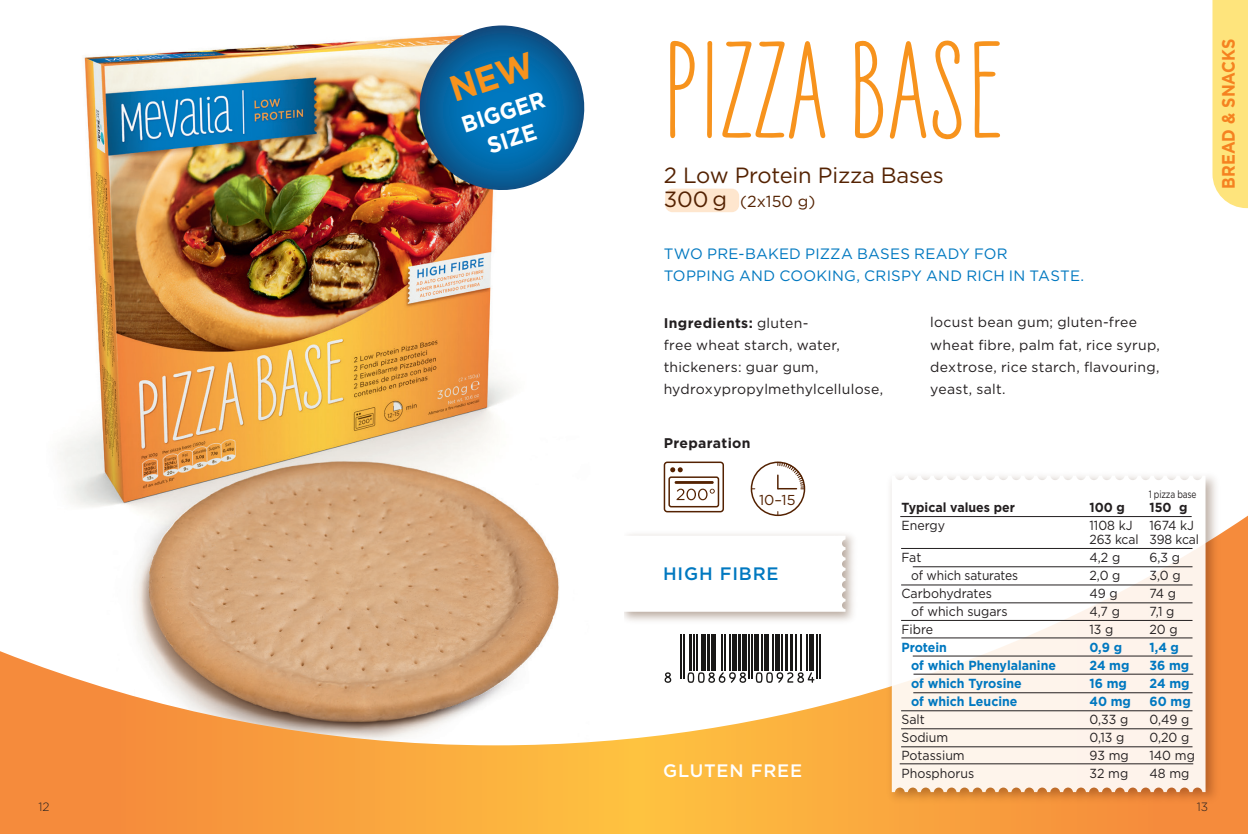
<style>
.page{position:relative;width:1248px;height:834px;background:#fff}
.page>*{position:absolute;margin:0;border:0;box-sizing:border-box;transform-origin:0 0}
.t1{font:700 23px/27.6px "Gotham";color:#fff;text-align:center;scale:.93 1}
.t2{font:22px "Gotham";letter-spacing:-.01em;color:#542202}
.t3{font:700 18px "Gotham";color:#f58220;scale:.9 1}
.t4{font:500 18px "Gotham";letter-spacing:.045em;color:#fff}
.t5{font:500 18px "Gotham";letter-spacing:.045em;color:#0078c0}
.t6{font:16px "Gotham";color:#542202}
.t7{font:15px/22px "Gotham";letter-spacing:.015em;color:#0078c0}
.t8{font:14.4px "Gotham";color:#542202}
.t9{font:14px/22px "Gotham";letter-spacing:.02em;color:#231f20}
.t10{font:700 14px "Gotham";letter-spacing:.02em;color:#231f20}
.t11{font:13.2px/14px "Gotham";color:#231f20;scale:.94 1}
.t12{font:700 13.2px "Gotham";color:#0078c0;scale:.94 1}
.t13{font:700 13.2px "Gotham";color:#231f20;scale:.94 1}
.t14{font:13.2px "Gotham";color:#231f20;scale:.92 1}
.t15{font:300 12px "Gotham";color:#231f20}
.t16{font:10.4px "Gotham";letter-spacing:-.02em;color:#231f20;scale:.8 1}
.s1{font-size:22px}
.s2{font-weight:700}
</style>
<div class="page">
<div style="left:1212px;top:0;width:35px;height:208px;background:#fee47c"></div>
<img style="left:58px;top:38px;width:461px;height:477px">
<svg style="left:0;top:515px;width:1247px;height:318px"></svg>
<div style="left:665px;top:189px;width:74px;height:23px;background:#fee6ce;border-radius:7px"></div>
<svg style="left:670px;top:41px;width:25px;height:98px"></svg>
<svg style="left:707px;top:41px;width:6px;height:98px"></svg>
<svg style="left:722px;top:41px;width:104px;height:98px"></svg>
<svg style="left:855px;top:40px;width:107px;height:100px"></svg>
<svg style="left:974px;top:41px;width:26px;height:97px"></svg>
<img style="left:624px;top:528px;width:237px;height:99px">
<svg style="left:624px;top:535px;width:221px;height:76px"></svg>
<svg style="left:663px;top:632px;width:168px;height:52px"></svg>
<svg style="left:664px;top:672px;width:7px;height:10px"></svg>
<hr style="left:680px;top:634px;width:1px;height:44px;background:#181716">
<hr style="left:683px;top:634px;width:1px;height:44px;background:#181716">
<hr style="left:689px;top:634px;width:2px;height:36px;background:#181716">
<hr style="left:693px;top:634px;width:1px;height:36px;background:#181716">
<hr style="left:696px;top:634px;width:1px;height:36px;background:#181716">
<div style="left:700px;top:634px;width:5px;height:36px;background:#181716"></div>
<hr style="left:706px;top:634px;width:3px;height:36px;background:#181716">
<hr style="left:711px;top:634px;width:4px;height:36px;background:#181716">
<hr style="left:721px;top:634px;width:2px;height:36px;background:#181716">
<hr style="left:724px;top:634px;width:2px;height:36px;background:#181716">
<hr style="left:729px;top:634px;width:1px;height:36px;background:#181716">
<hr style="left:732px;top:634px;width:4px;height:36px;background:#181716">
<hr style="left:737px;top:634px;width:3px;height:36px;background:#181716">
<hr style="left:742px;top:634px;width:4px;height:36px;background:#181716">
<svg style="left:687px;top:672px;width:59px;height:10px"></svg>
<hr style="left:748px;top:634px;width:1px;height:44px;background:#181716">
<hr style="left:751px;top:634px;width:1px;height:44px;background:#181716">
<hr style="left:754px;top:634px;width:4px;height:36px;background:#181716">
<hr style="left:761px;top:634px;width:2px;height:36px;background:#181716">
<div style="left:764px;top:634px;width:5px;height:36px;background:#181716"></div>
<hr style="left:772px;top:634px;width:1px;height:36px;background:#181716">
<hr style="left:775px;top:634px;width:4px;height:36px;background:#181716">
<hr style="left:780px;top:634px;width:2px;height:36px;background:#181716">
<hr style="left:785px;top:634px;width:3px;height:36px;background:#181716">
<hr style="left:789px;top:634px;width:3px;height:36px;background:#181716">
<hr style="left:795px;top:634px;width:2px;height:36px;background:#181716">
<hr style="left:800px;top:634px;width:1px;height:36px;background:#181716">
<hr style="left:806px;top:634px;width:1px;height:36px;background:#181716">
<hr style="left:809px;top:634px;width:4px;height:36px;background:#181716">
<svg style="left:755px;top:672px;width:59px;height:10px"></svg>
<hr style="left:816px;top:634px;width:1px;height:44px;background:#181716">
<hr style="left:819px;top:634px;width:1px;height:44px;background:#181716">
<svg style="left:663px;top:461px;width:61px;height:52px"></svg>
<svg style="left:750px;top:461px;width:56px;height:55px"></svg>
<img style="left:883px;top:476px;width:339px;height:332px">
<svg style="left:891px;top:476px;width:314px;height:316px;fill:#fef5eb"></svg>
<hr style="left:901px;top:548px;width:291px;height:1px;background:#231f20">
<hr style="left:901px;top:584px;width:291px;height:1px;background:#231f20">
<hr style="left:901px;top:620px;width:291px;height:1px;background:#231f20">
<hr style="left:901px;top:637px;width:291px;height:1px;background:#231f20">
<hr style="left:912px;top:566px;width:280px;height:1px;background:#231f20">
<hr style="left:912px;top:602px;width:280px;height:1px;background:#231f20">
<hr style="left:912px;top:655px;width:280px;height:1px;background:#231f20">
<hr style="left:913px;top:673px;width:280px;height:1px;background:#231f20">
<hr style="left:913px;top:692px;width:279px;height:1px;background:#231f20">
<hr style="left:901px;top:710px;width:291px;height:1px;background:#231f20">
<hr style="left:901px;top:728px;width:291px;height:1px;background:#231f20">
<hr style="left:901px;top:746px;width:291px;height:1px;background:#231f20">
<hr style="left:899px;top:763px;width:294px;height:1px;background:#231f20">
<hr style="left:900px;top:516px;width:291px;height:1px;background:#231f20">
<svg style="left:409px;top:25px;width:176px;height:175px"></svg>
<h1 class="t1" style="left:458px;top:112px;width:94px;rotate:-18deg">BIGGER<br>SIZE</h1>
<h2 class="t2" style="left:663px;top:161px;width:281px">2 Low Protein Pizza Bases</h2>
<p class="t6" style="left:663px;top:191px;width:153px"><span class="s1">300 g</span> (2x150 g)</p>
<p class="t7" style="left:663px;top:242px;width:422px">TWO PRE-BAKED PIZZA BASES READY FOR<br>TOPPING AND COOKING, CRISPY AND RICH IN TASTE.</p>
<p class="t9" style="left:663px;top:311px;width:221px"><span class="s2">Ingredients:</span> gluten-<br>free wheat starch, water, thickeners: guar gum, hydroxypropylmethylcellulose,</p>
<p class="t9" style="left:930px;top:311px;width:231px">locust bean gum; gluten-free wheat fibre, palm fat, rice syrup, dextrose, rice starch, flavouring, yeast, salt.</p>
<p class="t3" style="left:1216px;top:189px;width:168px;rotate:-90deg">BREAD &amp; SNACKS</p>
<p class="t10" style="left:663px;top:434px;width:88px">Preparation</p>
<p class="t8" style="left:759px;top:490px;width:38px">10–15</p>
<p class="t5" style="left:663px;top:561px;width:117px">HIGH FIBRE</p>
<p class="t4" style="left:663px;top:759px;width:140px">GLUTEN FREE</p>
<p class="t16" style="left:1148px;top:488px;width:61px">1 pizza base</p>
<p class="t13" style="left:901px;top:498px;width:122px">Typical values per</p>
<p class="t13" style="left:1089px;top:498px;width:39px">100 g</p>
<p class="t13" style="left:1149px;top:498px;width:42px">150 g</p>
<p class="t11" style="left:901px;top:518px;width:48px">Energy</p>
<p class="t11" style="left:1089px;top:518px;width:47px">1108 kJ</p>
<p class="t11" style="left:1089px;top:518px;width:118px;text-indent:60px">1674 kJ<br>263 kcal 398 kcal</p>
<p class="t11" style="left:901px;top:550px;width:23px">Fat</p>
<p class="t11" style="left:1089px;top:550px;width:34px">4,2 g</p>
<p class="t11" style="left:1149px;top:550px;width:34px">6,3 g</p>
<p class="t14" style="left:910px;top:566px;width:118px">of which saturates</p>
<p class="t11" style="left:1089px;top:568px;width:35px">2,0 g</p>
<p class="t11" style="left:1149px;top:568px;width:35px">3,0 g</p>
<p class="t11" style="left:901px;top:586px;width:98px">Carbohydrates</p>
<p class="t11" style="left:1089px;top:586px;width:31px">49 g</p>
<p class="t11" style="left:1149px;top:586px;width:30px">74 g</p>
<p class="t11" style="left:910px;top:604px;width:104px">of which sugars</p>
<p class="t11" style="left:1089px;top:604px;width:34px">4,7 g</p>
<p class="t11" style="left:1149px;top:604px;width:28px">7,1 g</p>
<p class="t11" style="left:901px;top:622px;width:35px">Fibre</p>
<p class="t11" style="left:1089px;top:622px;width:27px">13 g</p>
<p class="t11" style="left:1149px;top:622px;width:32px">20 g</p>
<p class="t12" style="left:901px;top:638px;width:50px">Protein</p>
<p class="t12" style="left:1089px;top:638px;width:36px">0,9 g</p>
<p class="t12" style="left:1149px;top:638px;width:33px">1,4 g</p>
<p class="t12" style="left:910px;top:656px;width:156px">of which Phenylalanine</p>
<p class="t12" style="left:1089px;top:656px;width:44px">24 mg</p>
<p class="t12" style="left:1149px;top:656px;width:44px">36 mg</p>
<p class="t12" style="left:910px;top:674px;width:119px">of which Tyrosine</p>
<p class="t12" style="left:1089px;top:674px;width:41px">16 mg</p>
<p class="t12" style="left:1149px;top:674px;width:44px">24 mg</p>
<p class="t12" style="left:910px;top:692px;width:115px">of which Leucine</p>
<p class="t12" style="left:1089px;top:692px;width:46px">40 mg</p>
<p class="t12" style="left:1149px;top:692px;width:45px">60 mg</p>
<p class="t11" style="left:901px;top:712px;width:26px">Salt</p>
<p class="t11" style="left:1089px;top:712px;width:43px">0,33 g</p>
<p class="t11" style="left:1149px;top:712px;width:44px">0,49 g</p>
<p class="t11" style="left:901px;top:730px;width:51px">Sodium</p>
<p class="t11" style="left:1089px;top:730px;width:39px">0,13 g</p>
<p class="t11" style="left:1149px;top:730px;width:44px">0,20 g</p>
<p class="t11" style="left:901px;top:748px;width:69px">Potassium</p>
<p class="t11" style="left:1089px;top:748px;width:43px">93 mg</p>
<p class="t11" style="left:1149px;top:748px;width:50px">140 mg</p>
<p class="t11" style="left:901px;top:766px;width:79px">Phosphorus</p>
<p class="t11" style="left:1089px;top:766px;width:43px">32 mg</p>
<p class="t11" style="left:1149px;top:766px;width:44px">48 mg</p>
<p class="t15" style="left:39px;top:799px;width:13px">12</p>
<p class="t15" style="left:1196px;top:799px;width:13px">13</p>
</div>
